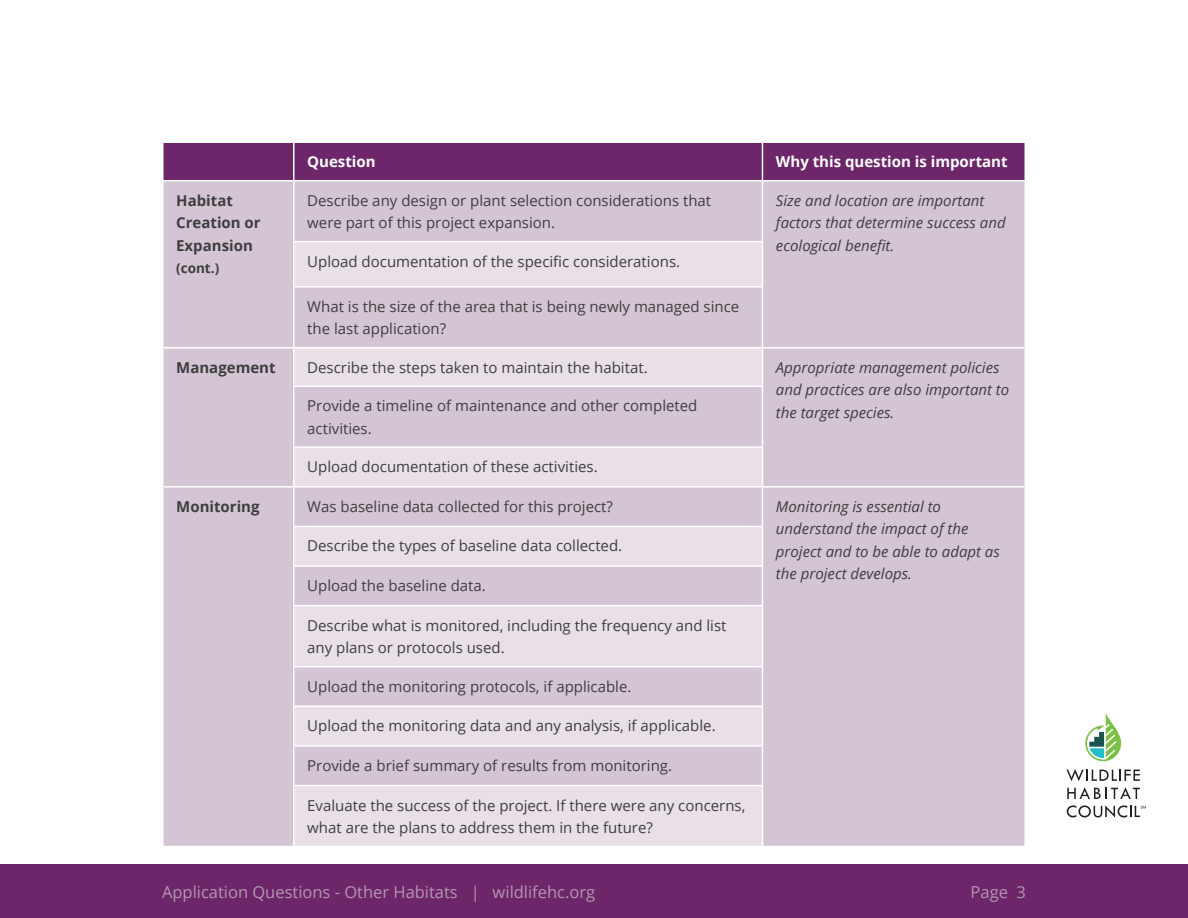
<style>
.page{position:relative;width:1188px;height:918px;background:#fff}
.page>*{position:absolute;margin:0;border:0;box-sizing:border-box;transform-origin:0 0}
.t1{font:16.5px "Open Sans";color:#b496b0}
.t2{font:15px/22.5px "Open Sans";color:#3e3e3f}
.t3{font:italic 15px/22.5px "Open Sans";color:#3e3e3f}
.t4{font:700 15px/22.5px "Open Sans";color:#3e3e3f}
.t5{font:700 15px "Open Sans";color:#fff}
.t6{font:700 13.5px "Open Sans";color:#3e3e3f}
</style>
<div class="page">
<div style="left:0;top:864px;width:1188px;height:54px;background:#6c2669"></div>
<svg style="left:1085px;top:713px;width:36px;height:48px"></svg>
<svg style="left:1067px;top:769px;width:73px;height:12px"></svg>
<svg style="left:1067px;top:787px;width:73px;height:12px"></svg>
<svg style="left:1067px;top:805px;width:79px;height:13px"></svg>
<div style="left:163px;top:142px;width:131px;height:39px;background:#6c2669"></div>
<div style="left:295px;top:143px;width:729px;height:37px;background:#6c2669"></div>
<div style="left:164px;top:181px;width:860px;height:665px;background:#d4c5d4"></div>
<svg style="left:295px;top:242px;width:467px;height:604px;background:#ded3de"></svg>
<hr style="left:293px;top:286px;width:470px;height:2px;background:#fff">
<hr style="left:294px;top:347px;width:468px;height:2px;background:#fff">
<hr style="left:293px;top:385px;width:470px;height:2px;background:#fff">
<hr style="left:293px;top:446px;width:470px;height:2px;background:#fff">
<hr style="left:294px;top:486px;width:468px;height:2px;background:#fff">
<hr style="left:293px;top:526px;width:470px;height:1px;background:#fff">
<hr style="left:293px;top:565px;width:470px;height:2px;background:#fff">
<hr style="left:293px;top:605px;width:470px;height:1px;background:#fff">
<hr style="left:293px;top:666px;width:470px;height:1px;background:#fff">
<hr style="left:293px;top:706px;width:470px;height:1px;background:#fff">
<hr style="left:293px;top:745px;width:470px;height:2px;background:#fff">
<hr style="left:293px;top:785px;width:470px;height:1px;background:#fff">
<hr style="left:293px;top:181px;width:2px;height:60px;background:#fff">
<hr style="left:293px;top:242px;width:2px;height:44px;background:#fff">
<hr style="left:293px;top:288px;width:2px;height:59px;background:#fff">
<hr style="left:162px;top:347px;width:132px;height:2px;background:#fff">
<hr style="left:293px;top:349px;width:2px;height:36px;background:#fff">
<hr style="left:293px;top:387px;width:2px;height:59px;background:#fff">
<hr style="left:293px;top:241px;width:470px;height:1px;background:#fff">
<hr style="left:762px;top:181px;width:1px;height:60px;background:#fff">
<hr style="left:762px;top:242px;width:1px;height:44px;background:#fff">
<hr style="left:762px;top:288px;width:1px;height:59px;background:#fff">
<hr style="left:762px;top:347px;width:264px;height:2px;background:#fff">
<hr style="left:762px;top:349px;width:1px;height:36px;background:#fff">
<hr style="left:762px;top:387px;width:1px;height:59px;background:#fff">
<hr style="left:762px;top:448px;width:1px;height:38px;background:#fff">
<hr style="left:762px;top:486px;width:264px;height:2px;background:#fff">
<hr style="left:762px;top:488px;width:1px;height:38px;background:#fff">
<hr style="left:762px;top:527px;width:1px;height:38px;background:#fff">
<hr style="left:762px;top:567px;width:1px;height:38px;background:#fff">
<hr style="left:762px;top:606px;width:1px;height:60px;background:#fff">
<hr style="left:762px;top:667px;width:1px;height:39px;background:#fff">
<hr style="left:762px;top:707px;width:1px;height:38px;background:#fff">
<hr style="left:762px;top:747px;width:1px;height:38px;background:#fff">
<hr style="left:762px;top:786px;width:1px;height:60px;background:#fff">
<hr style="left:162px;top:141px;width:132px;height:2px;background:#fff">
<hr style="left:162px;top:143px;width:2px;height:37px;background:#fff">
<hr style="left:293px;top:143px;width:2px;height:37px;background:#fff">
<hr style="left:762px;top:143px;width:1px;height:37px;background:#fff">
<hr style="left:162px;top:180px;width:132px;height:1px;background:#fff">
<hr style="left:293px;top:448px;width:2px;height:38px;background:#fff">
<hr style="left:162px;top:486px;width:132px;height:2px;background:#fff">
<hr style="left:293px;top:488px;width:2px;height:38px;background:#fff">
<hr style="left:293px;top:527px;width:2px;height:38px;background:#fff">
<hr style="left:293px;top:567px;width:2px;height:38px;background:#fff">
<hr style="left:293px;top:606px;width:2px;height:60px;background:#fff">
<hr style="left:293px;top:667px;width:2px;height:39px;background:#fff">
<hr style="left:293px;top:707px;width:2px;height:38px;background:#fff">
<hr style="left:293px;top:747px;width:2px;height:38px;background:#fff">
<hr style="left:293px;top:786px;width:2px;height:60px;background:#fff">
<p class="t4" style="left:176px;top:189px;width:86px">Habitat<br>Creation or<br>Expansion</p>
<p class="t6" style="left:176px;top:259px;width:45px">(cont.)</p>
<p class="t5" style="left:307px;top:151px;width:70px">Question</p>
<p class="t5" style="left:776px;top:151px;width:233px">Why this question is important</p>
<p class="t2" style="left:307px;top:189px;width:405px">Describe any design or plant selection considerations that were part of this project expansion.</p>
<p class="t3" style="left:776px;top:189px;width:231px">Size and location are important factors that determine success and ecological benefit.</p>
<p class="t2" style="left:307px;top:250px;width:374px">Upload documentation of the specific considerations.</p>
<p class="t2" style="left:307px;top:295px;width:434px">What is the size of the area that is being newly managed since the last application?</p>
<p class="t4" style="left:176px;top:356px;width:101px">Management</p>
<p class="t2" style="left:307px;top:356px;width:342px">Describe the steps taken to maintain the habitat.</p>
<p class="t3" style="left:776px;top:356px;width:235px">Appropriate management policies and practices are also important to the target species.</p>
<p class="t2" style="left:307px;top:394px;width:392px">Provide a timeline of maintenance and other completed activities.</p>
<p class="t2" style="left:307px;top:455px;width:292px">Upload documentation of these activities.</p>
<p class="t4" style="left:176px;top:495px;width:85px">Monitoring</p>
<p class="t2" style="left:307px;top:495px;width:307px">Was baseline data collected for this project?</p>
<p class="t3" style="left:776px;top:495px;width:225px">Monitoring is essential to understand the impact of the project and to be able to adapt as the project develops.</p>
<p class="t2" style="left:307px;top:534px;width:316px">Describe the types of baseline data collected.</p>
<p class="t2" style="left:307px;top:574px;width:180px">Upload the baseline data.</p>
<p class="t2" style="left:307px;top:614px;width:421px">Describe what is monitored, including the frequency and list any plans or protocols used.</p>
<p class="t2" style="left:307px;top:675px;width:326px">Upload the monitoring protocols, if applicable.</p>
<p class="t2" style="left:307px;top:714px;width:410px">Upload the monitoring data and any analysis, if applicable.</p>
<p class="t2" style="left:307px;top:754px;width:366px">Provide a brief summary of results from monitoring.</p>
<p class="t2" style="left:307px;top:793px;width:440px">Evaluate the success of the project. If there were any concerns, what are the plans to address them in the future?</p>
<p class="t1" style="left:162px;top:881px;width:435px">Application Questions - Other Habitats | wildlifehc.org</p>
<p class="t1" style="left:971px;top:881px;width:57px">Page 3</p>
</div>
